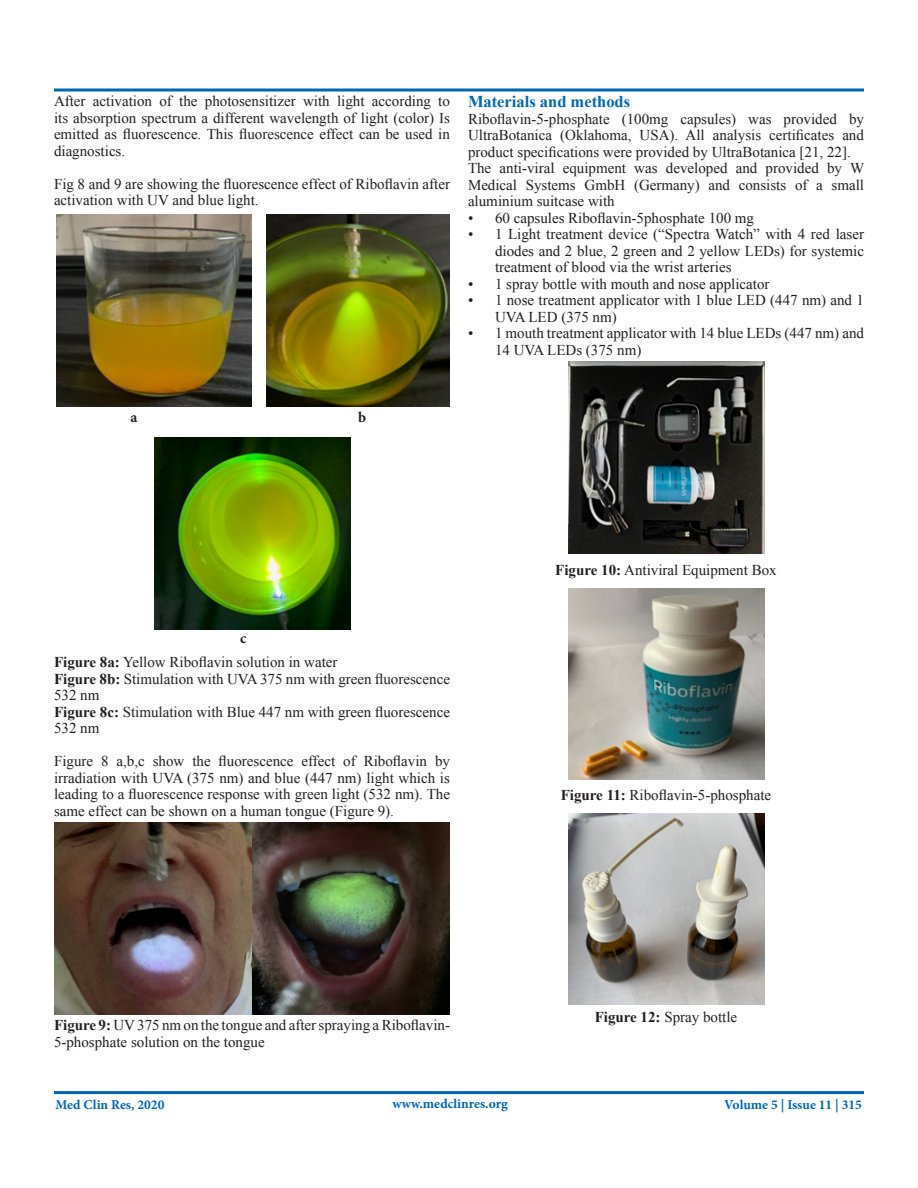
<style>
.page{position:relative;width:918px;height:1188px;background:#fff}
.page>*{position:absolute;margin:0;border:0;box-sizing:border-box;transform-origin:0 0}
.t1{font:700 16.5px "Times New Roman";color:#0166b3}
.t2{font:15px/16.5px "Times New Roman";color:#231f20}
.t3{font:700 15px "Minion Pro";color:#231f20}
.t4{font:700 13.5px "Minion Pro";color:#0166b3}
.s1{font-weight:700}
</style>
<div class="page">
<svg style="left:54px;top:88px;width:810px;height:4px;background:#408cc5"></svg>
<svg style="left:54px;top:1091px;width:810px;height:4px;background:#3f8bc5"></svg>
<img style="left:56px;top:215px;width:196px;height:192px">
<img style="left:267px;top:215px;width:183px;height:192px">
<img style="left:154px;top:437px;width:196px;height:192px">
<img style="left:54px;top:823px;width:396px;height:192px">
<img style="left:568px;top:362px;width:196px;height:192px">
<img style="left:568px;top:588px;width:196px;height:191px">
<img style="left:568px;top:814px;width:196px;height:191px">
<p class="t2" style="left:54px;top:93px;width:398px;text-align:justify">After activation of the photosensitizer with light according to its absorption spectrum a different wavelength of light (color) Is emitted as fluorescence. This fluorescence effect can be used in diagnostics.</p>
<p class="t2" style="left:54px;top:175px;width:398px">Fig 8 and 9 are showing the fluorescence effect of Riboflavin after activation with UV and blue light.</p>
<p class="t1" style="left:468px;top:90px;width:164px">Materials and methods</p>
<p class="t2" style="left:468px;top:110px;width:398px">Riboflavin-5-phosphate (100mg capsules) was provided by UltraBotanica (Oklahoma, USA). All analysis certificates and product specifications were provided by UltraBotanica [21, 22].<br>The anti-viral equipment was developed and provided by W Medical Systems GmbH (Germany) and consists of a small aluminium suitcase with</p>
<p class="t2" style="left:468px;top:209px;width:288px">• 60 capsules Riboflavin-5phosphate 100 mg</p>
<p class="t2" style="left:495px;top:226px;width:371px;text-align:justify;text-indent:-27px">• 1 Light treatment device (“Spectra Watch” with 4 red laser diodes and 2 blue, 2 green and 2 yellow LEDs) for systemic treatment of blood via the wrist arteries</p>
<p class="t2" style="left:468px;top:275px;width:303px">• 1 spray bottle with mouth and nose applicator</p>
<p class="t2" style="left:495px;top:292px;width:370px;text-indent:-27px">• 1 nose treatment applicator with 1 blue LED (447 nm) and 1<br>UVA LED (375 nm)</p>
<p class="t2" style="left:495px;top:325px;width:371px;text-indent:-27px">• 1 mouth treatment applicator with 14 blue LEDs (447 nm) and<br>14 UVA LEDs (375 nm)</p>
<p class="t3" style="left:130px;top:407px;width:8px">a</p>
<p class="t3" style="left:358px;top:407px;width:10px">b</p>
<p class="t3" style="left:240px;top:628px;width:8px">c</p>
<p class="t2" style="left:54px;top:654px;width:398px"><span class="s1">Figure 8a:</span> Yellow Riboflavin solution in water<br><span class="s1">Figure 8b:</span> Stimulation with UVA 375 nm with green fluorescence 532 nm<br><span class="s1">Figure 8c:</span> Stimulation with Blue 447 nm with green fluorescence 532 nm</p>
<p class="t2" style="left:54px;top:753px;width:398px;text-align:justify">Figure 8 a,b,c show the fluorescence effect of Riboflavin by irradiation with UVA (375 nm) and blue (447 nm) light which is leading to a fluorescence response with green light (532 nm). The same effect can be shown on a human tongue (Figure 9).</p>
<p class="t2" style="left:555px;top:562px;width:223px"><span class="s1">Figure 10:</span> Antiviral Equipment Box</p>
<p class="t2" style="left:561px;top:787px;width:212px"><span class="s1">Figure 11:</span> Riboflavin-5-phosphate</p>
<p class="t2" style="left:54px;top:1017px;width:398px"><span class="s1">Figure 9:</span> UV 375 nm on the tongue and after spraying a Riboflavin-<br>5-phosphate solution on the tongue</p>
<p class="t2" style="left:595px;top:1009px;width:144px"><span class="s1">Figure 12:</span> Spray bottle</p>
<p class="t4" style="left:56px;top:1095px;width:110px">Med Clin Res, 2020</p>
<p class="t4" style="left:393px;top:1094px;width:117px">www.medclinres.org</p>
<p class="t4" style="left:724px;top:1095px;width:139px">Volume 5 | Issue 11 | 315</p>
</div>
